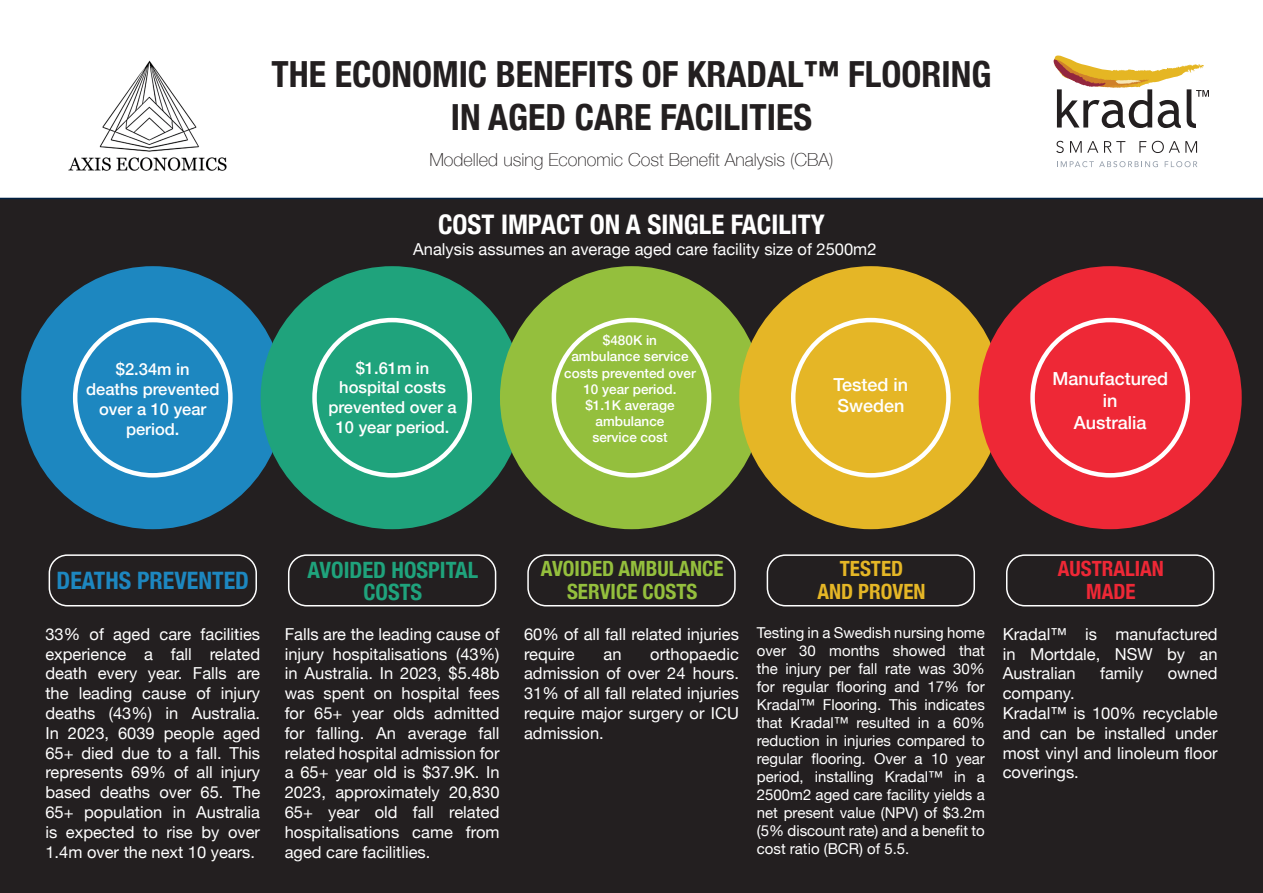
<style>
.page{position:relative;width:1263px;height:893px;background:#fff}
.page>*{position:absolute;margin:0;border:0;box-sizing:border-box;transform-origin:0 0}
.t1{font:700 condensed 36px "Helvetica Neue";color:#231f20}
.t2{font:700 condensed 27px "Helvetica Neue";color:#fff}
.t3{font:700 condensed 24px "Helvetica Neue";color:#1d87c0}
.t4{font:700 condensed 22.5px "Helvetica Neue";color:#1fa37c}
.t5{font:700 condensed 21px "Helvetica Neue";color:#94bf3d}
.t6{font:700 condensed 21px "Helvetica Neue";color:#e5b626}
.t7{font:700 condensed 21px "Helvetica Neue";color:#ee2836}
.t8{font:100 18px "Helvetica Neue";color:#231f20}
.t9{font:500 18px "Helvetica Neue";color:#fff}
.t10{font:16.5px/19.8px "Helvetica Neue";color:#fff;text-align:justify}
.t11{font:500 16.5px/19.8px "Helvetica Neue";color:#fff;text-align:center}
.t12{font:15px/18px "Helvetica Neue";color:#fff;text-align:justify}
.t13{font:500 13.5px/16.2px "Helvetica Neue";color:#fff;text-align:center}
</style>
<div class="page">
<div style="left:0;top:198px;width:1263px;height:695px;background:#231f20"></div>
<div style="left:49px;top:554px;width:208px;height:52px;border:2px solid #fff;border-radius:18px"></div>
<div style="left:288px;top:554px;width:208px;height:52px;border:2px solid #fff;border-radius:18px"></div>
<svg style="left:1053px;top:55px;width:156px;height:73px"></svg>
<svg style="left:1056px;top:141px;width:8px;height:12px"></svg>
<svg style="left:1070px;top:141px;width:28px;height:12px"></svg>
<svg style="left:1104px;top:141px;width:21px;height:12px"></svg>
<svg style="left:1139px;top:141px;width:7px;height:12px"></svg>
<svg style="left:1152px;top:141px;width:45px;height:12px"></svg>
<svg style="left:1057px;top:161px;width:101px;height:6px"></svg>
<svg style="left:1165px;top:161px;width:32px;height:6px"></svg>
<img style="left:68px;top:60px;width:159px;height:111px">
<div style="left:21px;top:266px;width:263px;height:263px;background:#1d87c0;border-radius:50%"></div>
<div style="left:73px;top:318px;width:160px;height:160px;border:4px solid #fff;border-radius:50%"></div>
<div style="left:261px;top:266px;width:263px;height:263px;background:#1fa37c;border-radius:50%"></div>
<div style="left:312px;top:318px;width:160px;height:160px;border:4px solid #fff;border-radius:50%"></div>
<div style="left:500px;top:266px;width:263px;height:263px;background:#94bf3d;border-radius:50%"></div>
<div style="left:552px;top:318px;width:159px;height:160px;border:4px solid #fff;border-radius:50%"></div>
<div style="left:527px;top:554px;width:209px;height:52px;border:2px solid #fff;border-radius:18px"></div>
<div style="left:739px;top:266px;width:263px;height:263px;background:#e5b626;border-radius:50%"></div>
<div style="left:791px;top:318px;width:160px;height:160px;border:4px solid #fff;border-radius:50%"></div>
<div style="left:979px;top:266px;width:263px;height:263px;background:#ee2836;border-radius:50%"></div>
<div style="left:1030px;top:318px;width:160px;height:160px;border:4px solid #fff;border-radius:50%"></div>
<div style="left:767px;top:554px;width:208px;height:52px;border:2px solid #fff;border-radius:18px"></div>
<div style="left:1006px;top:554px;width:208px;height:52px;border:2px solid #fff;border-radius:18px"></div>
<p class="t11" style="left:116px;top:358px;width:75px">$2.34m in</p>
<p class="t11" style="left:86px;top:378px;width:135px">deaths prevented over a 10 year period.</p>
<p class="t1" style="left:271px;top:44px;width:722px">THE ECONOMIC BENEFITS OF KRADAL™ FLOORING</p>
<p class="t1" style="left:451px;top:87px;width:363px">IN AGED CARE FACILITIES</p>
<p class="t8" style="left:429px;top:146px;width:406px">Modelled using Economic Cost Benefit Analysis (CBA)</p>
<p class="t2" style="left:438px;top:202px;width:388px">COST IMPACT ON A SINGLE FACILITY</p>
<p class="t10" style="left:413px;top:240px;width:465px">Analysis assumes an average aged care facility size of 2500m2</p>
<p class="t11" style="left:356px;top:357px;width:75px">$1.61m in</p>
<p class="t11" style="left:328px;top:376px;width:130px">hospital costs prevented over a<br>10 year period.</p>
<p class="t13" style="left:603px;top:331px;width:56px">$480K in</p>
<p class="t13" style="left:564px;top:347px;width:133px">ambulance service costs prevented over</p>
<p class="t13" style="left:583px;top:380px;width:95px">10 year period.</p>
<p class="t13" style="left:585px;top:396px;width:91px">$1.1K average ambulance</p>
<p class="t13" style="left:592px;top:428px;width:77px">service cost</p>
<p class="t9" style="left:833px;top:370px;width:76px">Tested in</p>
<p class="t9" style="left:837px;top:391px;width:69px">Sweden</p>
<p class="t9" style="left:1052px;top:364px;width:117px">Manufactured</p>
<p class="t9" style="left:1103px;top:386px;width:16px">in</p>
<p class="t9" style="left:1074px;top:408px;width:74px">Australia</p>
<p class="t3" style="left:57px;top:560px;width:194px">DEATHS PREVENTED</p>
<p class="t10" style="left:45px;top:625px;width:216px">33% of aged care facilities experience a fall related death every year. Falls are the leading cause of injury deaths (43%) in Australia.<br>In 2023, 6039 people aged 65+ died due to a fall. This represents 69% of all injury based deaths over 65. The 65+ population in Australia is expected to rise by over 1.4m over the next 10 years.</p>
<p class="t4" style="left:307px;top:551px;width:172px">AVOIDED HOSPITAL</p>
<p class="t4" style="left:363px;top:574px;width:60px">COSTS</p>
<p class="t10" style="left:285px;top:625px;width:216px">Falls are the leading cause of injury hospitalisations (43%) in Australia. In 2023, $5.48b was spent on hospital fees for 65+ year olds admitted for falling. An average fall related hospital admission for a 65+ year old is $37.9K. In 2023, approximately 20,830<br>65+ year old fall related hospitalisations came from aged care facilitlies.</p>
<p class="t5" style="left:541px;top:552px;width:184px">AVOIDED AMBULANCE</p>
<p class="t5" style="left:567px;top:574px;width:132px">SERVICE COSTS</p>
<p class="t10" style="left:524px;top:625px;width:216px">60% of all fall related injuries require</p>
<p class="t10" style="left:524px;top:645px;width:216px;text-indent:126px">orthopaedic admission of over 24 hours.<br>31% of all fall related injuries require major surgery or ICU admission.</p>
<p class="t10" style="left:603px;top:645px;width:20px">an</p>
<p class="t6" style="left:840px;top:552px;width:65px">TESTED</p>
<p class="t6" style="left:817px;top:574px;width:110px">AND PROVEN</p>
<p class="t12" style="left:757px;top:625px;width:229px">Testing in a Swedish nursing home over 30 months showed that the injury per fall rate was 30% for regular flooring and 17% for Kradal™ Flooring. This indicates that Kradal™ resulted in a 60% reduction in injuries compared to regular flooring. Over a 10 year period, installing Kradal™ in a 2500m2 aged care facility yields a net present value (NPV) of $3.2m (5% discount rate) and a benefit to cost ratio (BCR) of 5.5.</p>
<p class="t7" style="left:1058px;top:552px;width:108px">AUSTRALIAN</p>
<p class="t7" style="left:1086px;top:574px;width:51px">MADE</p>
<p class="t10" style="left:1003px;top:625px;width:216px">Kradal™ is manufactured in Mortdale, NSW by an Australian</p>
<p class="t10" style="left:1100px;top:665px;width:45px">family</p>
<p class="t10" style="left:1168px;top:665px;width:51px">owned</p>
<p class="t10" style="left:1003px;top:684px;width:73px">company.</p>
<p class="t10" style="left:1003px;top:704px;width:216px">Kradal™ is 100% recyclable and can be installed under most vinyl and linoleum floor coverings.</p>
</div>
